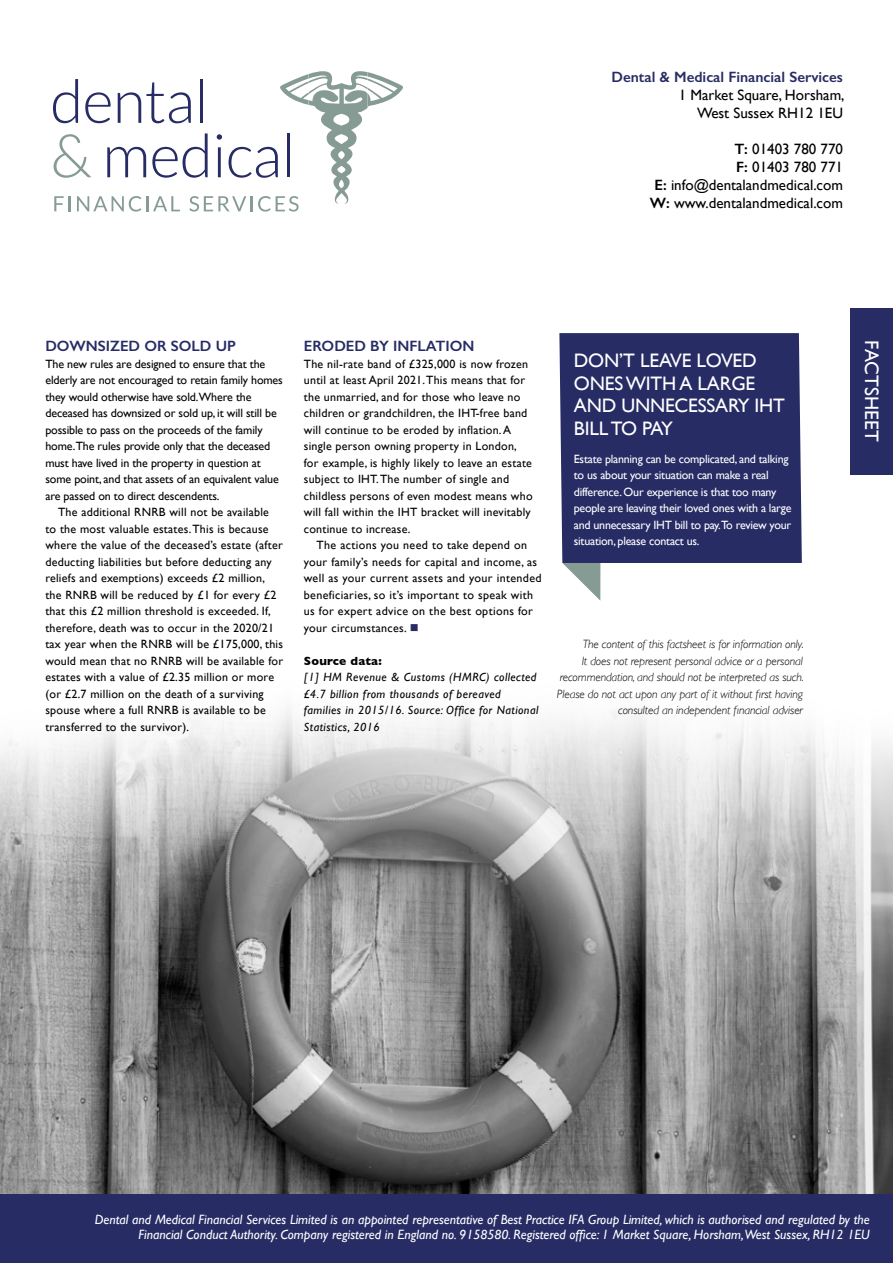
<style>
.page{position:relative;width:893px;height:1263px;background:#fff}
.page>*{position:absolute;margin:0;border:0;box-sizing:border-box;transform-origin:0 0}
.t1{font:19.5px/22.5px "Gill Sans";letter-spacing:-.01em;color:#fff}
.t2{font:19.5px "Gill Sans";letter-spacing:.01em;color:#fff}
.t3{font:15px/18px "Gill Sans";color:#000;text-align:right}
.t4{font:600 15px "Gill Sans";color:#272c65}
.t5{font:italic 13.5px/15px "Gill Sans";color:#fff;text-align:right}
.t6{font:12px/16.5px "Gill Sans";letter-spacing:.02em;color:#000}
.t7{font:12px/16.5px "Gill Sans";letter-spacing:-.01em;color:#000}
.t8{font:italic 300 12px/16.5px "Gill Sans";letter-spacing:-.01em;color:#000;text-align:right}
.t9{font:12px/16.5px "Gill Sans";letter-spacing:-.02em;color:#fff}
.t10{font:italic 12px/16.5px "Gill Sans";letter-spacing:.04em;color:#000}
.t11{font:700 12px "Gill Sans";letter-spacing:.02em;color:#000}
.s1{font-weight:600}
.s2{color:#272c65}
</style>
<div class="page">
<img style="left:0;top:708px;width:893px;height:486px">
<svg style="left:562px;top:563px;width:38px;height:37px"></svg>
<div style="left:559px;top:333px;width:243px;height:230px;background:#272c65"></div>
<div style="left:0;top:1194px;width:893px;height:69px;background:#272c65"></div>
<div style="left:850px;top:308px;width:43px;height:166px;background:#272c65"></div>
<svg style="left:53px;top:71px;width:350px;height:141px"></svg>
<p class="t4" style="left:611px;top:68px;width:233px">Dental &amp; Medical Financial Services</p>
<p class="t3" style="left:679px;top:86px;width:167px">1 Market Square, Horsham,<br>West Sussex RH12 1EU</p>
<p class="t3" style="left:650px;top:140px;width:195px"><span class="s1">T:</span> 01403 780 770<br><span class="s1">F:</span> 01403 780 771<br><span class="s1">E:</span> info@dentalandmedical.com<br><span class="s1">W:</span> www.dentalandmedical.com</p>
<p class="t4" style="left:45px;top:337px;width:192px">DOWNSIZED OR SOLD UP</p>
<p class="t7" style="left:45px;top:355px;width:239px">The new rules are designed to ensure that the elderly are not encouraged to retain family homes they would otherwise have sold.Where the deceased has downsized or sold up, it will still be possible to pass on the proceeds of the family home.The rules provide only that the deceased must have lived in the property in question at some point, and that assets of an equivalent value are passed on to direct descendents.</p>
<p class="t6" style="left:45px;top:504px;width:239px;text-indent:13px">The additional RNRB will not be available<br>to the most valuable estates. This is because where the value of the deceased’s estate (after deducting liabilities but before deducting any reliefs and exemptions) exceeds £2 million, the RNRB will be reduced by £1 for every £2 that this £2 million threshold is exceeded. If, therefore, death was to occur in the 2020/21 tax year when the RNRB will be £175,000, this would mean that no RNRB will be available for estates with a value of £2.35 million or more (or £2.7 million on the death of a surviving spouse where a full RNRB is available to be transferred to the survivor).</p>
<p class="t4" style="left:304px;top:337px;width:172px">ERODED BY INFLATION</p>
<p class="t6" style="left:304px;top:355px;width:230px">The nil-rate band of £325,000 is now frozen until at least April 2021. This means that for the unmarried, and for those who leave no children or grandchildren, the IHT-free band will continue to be eroded by inflation. A single person owning property in London, for example, is highly likely to leave an estate subject to IHT. The number of single and childless persons of even modest means who will fall within the IHT bracket will inevitably continue to increase.</p>
<p class="t6" style="left:304px;top:537px;width:239px;text-indent:13px">The actions you need to take depend on your family’s needs for capital and income, as well as your current assets and your intended beneficiaries, so it’s important to speak with us for expert advice on the best options for your circumstances. <span class="s2">■</span></p>
<p class="t11" style="left:304px;top:653px;width:79px">Source data:</p>
<p class="t10" style="left:304px;top:669px;width:236px">[1] HM Revenue &amp; Customs (HMRC) collected £4.7 billion from thousands of bereaved families in 2015/16. Source: Office for National Statistics, 2016</p>
<h1 class="t1" style="left:574px;top:349px;width:213px">DON’T LEAVE LOVED<br>ONES WITH A LARGE<br>AND UNNECESSARY IHT<br>BILL TO PAY</h1>
<p class="t9" style="left:574px;top:450px;width:219px">Estate planning can be complicated, and talking to us about your situation can make a real difference. Our experience is that too many people are leaving their loved ones with a large and unnecessary IHT bill to pay.To review your situation, please contact us.</p>
<p class="t8" style="left:557px;top:636px;width:248px">The content of this factsheet is for information only.<br>It does not represent personal advice or a personal recommendation, and should not be interpreted as such.<br>Please do not act upon any part of it without first having consulted an independent financial adviser</p>
<h1 class="t2" style="left:883px;top:340px;width:104px;rotate:90deg">FACTSHEET</h1>
<p class="t5" style="left:95px;top:1212px;width:777px">Dental and Medical Financial Services Limited is an appointed representative of Best Practice IFA Group Limited, which is authorised and regulated by the<br>Financial Conduct Authority. Company registered in England no. 9158580. Registered office: 1 Market Square, Horsham,West Sussex, RH12 1EU</p>
</div>
